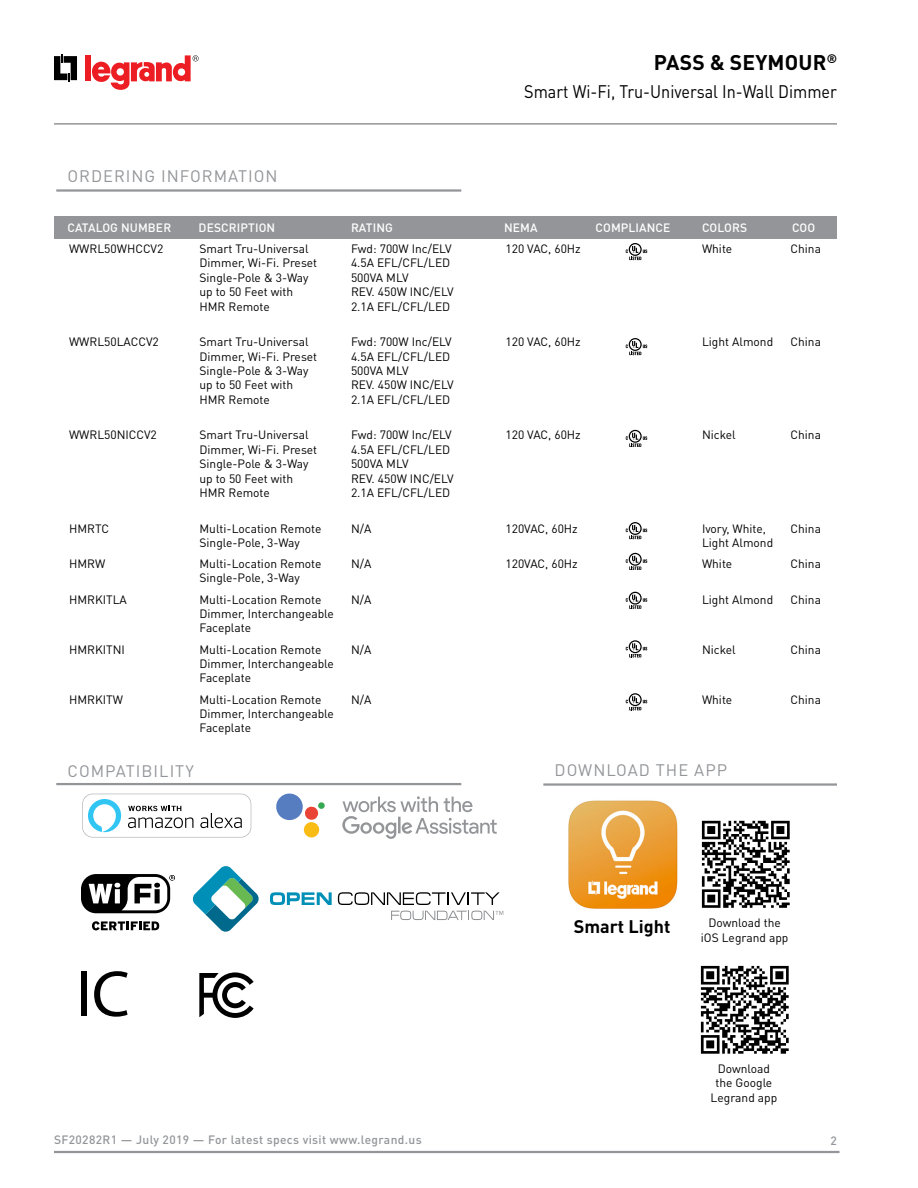
<style>
.page{position:relative;width:918px;height:1188px;background:#fff}
.page>*{position:absolute;margin:0;border:0;box-sizing:border-box;transform-origin:0 0}
.t1{font:700 21px "DIN Pro";letter-spacing:.01em;color:#000}
.t2{font:18px "DIN Pro";color:#000;scale:.9 1}
.t3{font:700 18px "DIN Pro";color:#000}
.t4{font:16.5px "DIN Pro";letter-spacing:.06em;color:#939598}
.t5{font:12px/14.4px "DIN Pro";color:#000}
.t6{font:500 12px "DIN Pro";letter-spacing:.03em;color:#939598}
.t7{font:500 12px "DIN Pro";letter-spacing:.01em;color:#fff}
</style>
<div class="page">
<svg style="left:54px;top:54px;width:23px;height:28px"></svg>
<div style="left:85px;top:55px;width:6px;height:26px;background:#ed1d24"></div>
<svg style="left:92px;top:55px;width:107px;height:35px"></svg>
<hr style="left:54px;top:1151px;width:786px;height:2px;background:#939598">
<hr style="left:54px;top:123px;width:783px;height:2px;background:#939598">
<hr style="left:56px;top:189px;width:405px;height:3px;background:#939598">
<div style="left:54px;top:216px;width:783px;height:23px;background:#939598"></div>
<svg style="left:626px;top:243px;width:21px;height:17px"></svg>
<svg style="left:199px;top:972px;width:55px;height:46px"></svg>
<div style="left:81px;top:972px;width:6px;height:44px;background:#000"></div>
<svg style="left:94px;top:971px;width:34px;height:46px"></svg>
<svg style="left:81px;top:874px;width:94px;height:39px"></svg>
<svg style="left:92px;top:921px;width:67px;height:9px"></svg>
<svg style="left:270px;top:892px;width:62px;height:13px"></svg>
<svg style="left:338px;top:892px;width:162px;height:13px"></svg>
<svg style="left:192px;top:866px;width:67px;height:66px"></svg>
<svg style="left:391px;top:911px;width:112px;height:9px"></svg>
<svg style="left:82px;top:794px;width:169px;height:44px"></svg>
<svg style="left:276px;top:794px;width:49px;height:44px"></svg>
<svg style="left:342px;top:796px;width:155px;height:43px"></svg>
<hr style="left:56px;top:783px;width:405px;height:2px;background:#939598">
<svg style="left:626px;top:338px;width:21px;height:17px"></svg>
<svg style="left:626px;top:430px;width:21px;height:17px"></svg>
<svg style="left:626px;top:522px;width:21px;height:17px"></svg>
<svg style="left:626px;top:553px;width:21px;height:17px"></svg>
<svg style="left:626px;top:592px;width:21px;height:17px"></svg>
<svg style="left:626px;top:640px;width:21px;height:17px"></svg>
<svg style="left:626px;top:693px;width:21px;height:17px"></svg>
<img style="left:701px;top:820px;width:89px;height:88px">
<img style="left:568px;top:800px;width:110px;height:109px">
<img style="left:700px;top:965px;width:89px;height:89px">
<hr style="left:543px;top:783px;width:294px;height:3px;background:#939598">
<p class="t4" style="left:68px;top:165px;width:212px">ORDERING INFORMATION</p>
<h1 class="t1" style="left:654px;top:48px;width:185px">PASS &amp; SEYMOUR<sup>®</sup></h1>
<h2 class="t2" style="left:524px;top:79px;width:349px">Smart Wi-Fi, Tru-Universal In-Wall Dimmer</h2>
<p class="t7" style="left:68px;top:219px;width:105px">CATALOG NUMBER</p>
<p class="t7" style="left:199px;top:219px;width:78px">DESCRIPTION</p>
<p class="t7" style="left:351px;top:219px;width:43px">RATING</p>
<p class="t7" style="left:504px;top:219px;width:35px">NEMA</p>
<p class="t7" style="left:596px;top:219px;width:77px">COMPLIANCE</p>
<p class="t7" style="left:702px;top:219px;width:47px">COLORS</p>
<p class="t7" style="left:792px;top:219px;width:25px">COO</p>
<p class="t5" style="left:69px;top:241px;width:96px">WWRL50WHCCV2</p>
<p class="t5" style="left:200px;top:241px;width:111px">Smart Tru-Universal</p>
<p class="t5" style="left:351px;top:241px;width:102px">Fwd: 700W Inc/ELV</p>
<p class="t5" style="left:506px;top:241px;width:77px">120 VAC, 60Hz</p>
<p class="t5" style="left:702px;top:241px;width:32px">White</p>
<p class="t5" style="left:790px;top:241px;width:32px">China</p>
<p class="t5" style="left:200px;top:255px;width:119px">Dimmer, Wi-Fi. Preset</p>
<p class="t5" style="left:351px;top:255px;width:101px">4.5A EFL/CFL/LED</p>
<p class="t5" style="left:200px;top:270px;width:111px">Single-Pole &amp; 3-Way</p>
<p class="t5" style="left:351px;top:270px;width:59px">500VA MLV</p>
<p class="t5" style="left:200px;top:284px;width:95px">up to 50 Feet with</p>
<p class="t5" style="left:351px;top:284px;width:104px">REV. 450W INC/ELV</p>
<p class="t5" style="left:200px;top:299px;width:72px">HMR Remote</p>
<p class="t5" style="left:351px;top:299px;width:101px">2.1A EFL/CFL/LED</p>
<p class="t5" style="left:69px;top:334px;width:91px">WWRL50LACCV2</p>
<p class="t5" style="left:200px;top:334px;width:111px">Smart Tru-Universal</p>
<p class="t5" style="left:351px;top:334px;width:102px">Fwd: 700W Inc/ELV</p>
<p class="t5" style="left:506px;top:334px;width:77px">120 VAC, 60Hz</p>
<p class="t5" style="left:702px;top:334px;width:73px">Light Almond</p>
<p class="t5" style="left:790px;top:334px;width:32px">China</p>
<p class="t5" style="left:200px;top:349px;width:119px">Dimmer, Wi-Fi. Preset</p>
<p class="t5" style="left:351px;top:349px;width:101px">4.5A EFL/CFL/LED</p>
<p class="t5" style="left:200px;top:363px;width:111px">Single-Pole &amp; 3-Way</p>
<p class="t5" style="left:351px;top:363px;width:59px">500VA MLV</p>
<p class="t5" style="left:200px;top:377px;width:95px">up to 50 Feet with</p>
<p class="t5" style="left:351px;top:377px;width:104px">REV. 450W INC/ELV</p>
<p class="t5" style="left:200px;top:392px;width:72px">HMR Remote</p>
<p class="t5" style="left:351px;top:392px;width:101px">2.1A EFL/CFL/LED</p>
<p class="t5" style="left:69px;top:427px;width:89px">WWRL50NICCV2</p>
<p class="t5" style="left:200px;top:427px;width:111px">Smart Tru-Universal</p>
<p class="t5" style="left:351px;top:427px;width:102px">Fwd: 700W Inc/ELV</p>
<p class="t5" style="left:506px;top:427px;width:77px">120 VAC, 60Hz</p>
<p class="t5" style="left:702px;top:427px;width:35px">Nickel</p>
<p class="t5" style="left:790px;top:427px;width:32px">China</p>
<p class="t5" style="left:200px;top:442px;width:119px">Dimmer, Wi-Fi. Preset</p>
<p class="t5" style="left:351px;top:442px;width:101px">4.5A EFL/CFL/LED</p>
<p class="t5" style="left:200px;top:456px;width:111px">Single-Pole &amp; 3-Way</p>
<p class="t5" style="left:351px;top:456px;width:59px">500VA MLV</p>
<p class="t5" style="left:200px;top:471px;width:95px">up to 50 Feet with</p>
<p class="t5" style="left:351px;top:471px;width:104px">REV. 450W INC/ELV</p>
<p class="t5" style="left:200px;top:485px;width:72px">HMR Remote</p>
<p class="t5" style="left:351px;top:485px;width:101px">2.1A EFL/CFL/LED</p>
<p class="t5" style="left:69px;top:520px;width:41px">HMRTC</p>
<p class="t5" style="left:200px;top:520px;width:124px">Multi-Location Remote</p>
<p class="t5" style="left:351px;top:520px;width:22px">N/A</p>
<p class="t5" style="left:506px;top:520px;width:74px">120VAC, 60Hz</p>
<p class="t5" style="left:702px;top:520px;width:66px">Ivory, White,</p>
<p class="t5" style="left:790px;top:520px;width:32px">China</p>
<p class="t5" style="left:200px;top:535px;width:102px">Single-Pole, 3-Way</p>
<p class="t5" style="left:702px;top:535px;width:73px">Light Almond</p>
<p class="t5" style="left:69px;top:556px;width:38px">HMRW</p>
<p class="t5" style="left:200px;top:556px;width:124px">Multi-Location Remote</p>
<p class="t5" style="left:351px;top:556px;width:22px">N/A</p>
<p class="t5" style="left:506px;top:556px;width:74px">120VAC, 60Hz</p>
<p class="t5" style="left:702px;top:556px;width:32px">White</p>
<p class="t5" style="left:790px;top:556px;width:32px">China</p>
<p class="t5" style="left:200px;top:570px;width:102px">Single-Pole, 3-Way</p>
<p class="t5" style="left:69px;top:592px;width:59px">HMRKITLA</p>
<p class="t5" style="left:200px;top:592px;width:124px">Multi-Location Remote</p>
<p class="t5" style="left:351px;top:592px;width:22px">N/A</p>
<p class="t5" style="left:702px;top:592px;width:73px">Light Almond</p>
<p class="t5" style="left:790px;top:592px;width:32px">China</p>
<p class="t5" style="left:200px;top:606px;width:136px">Dimmer, Interchangeable<br>Faceplate</p>
<p class="t5" style="left:69px;top:642px;width:57px">HMRKITNI</p>
<p class="t5" style="left:200px;top:642px;width:124px">Multi-Location Remote</p>
<p class="t5" style="left:351px;top:642px;width:22px">N/A</p>
<p class="t5" style="left:702px;top:642px;width:35px">Nickel</p>
<p class="t5" style="left:790px;top:642px;width:32px">China</p>
<p class="t5" style="left:200px;top:656px;width:136px">Dimmer, Interchangeable<br>Faceplate</p>
<p class="t5" style="left:69px;top:691px;width:56px">HMRKITW</p>
<p class="t5" style="left:200px;top:691px;width:124px">Multi-Location Remote</p>
<p class="t5" style="left:351px;top:691px;width:22px">N/A</p>
<p class="t5" style="left:702px;top:691px;width:32px">White</p>
<p class="t5" style="left:790px;top:691px;width:32px">China</p>
<p class="t5" style="left:200px;top:706px;width:136px">Dimmer, Interchangeable<br>Faceplate</p>
<p class="t4" style="left:68px;top:760px;width:128px">COMPATIBILITY</p>
<p class="t4" style="left:555px;top:759px;width:174px">DOWNLOAD THE APP</p>
<p class="t6" style="left:54px;top:1131px;width:369px">SF20282R1 — July 2019 — For latest specs visit www.legrand.us</p>
<p class="t3" style="left:574px;top:914px;width:98px">Smart Light</p>
<p class="t5" style="left:701px;top:915px;width:89px;text-align:center">Download the iOS Legrand app</p>
<p class="t5" style="left:711px;top:1061px;width:68px;text-align:center">Download the Google<br>Legrand app</p>
<p class="t6" style="left:831px;top:1132px;width:8px">2</p>
</div>
